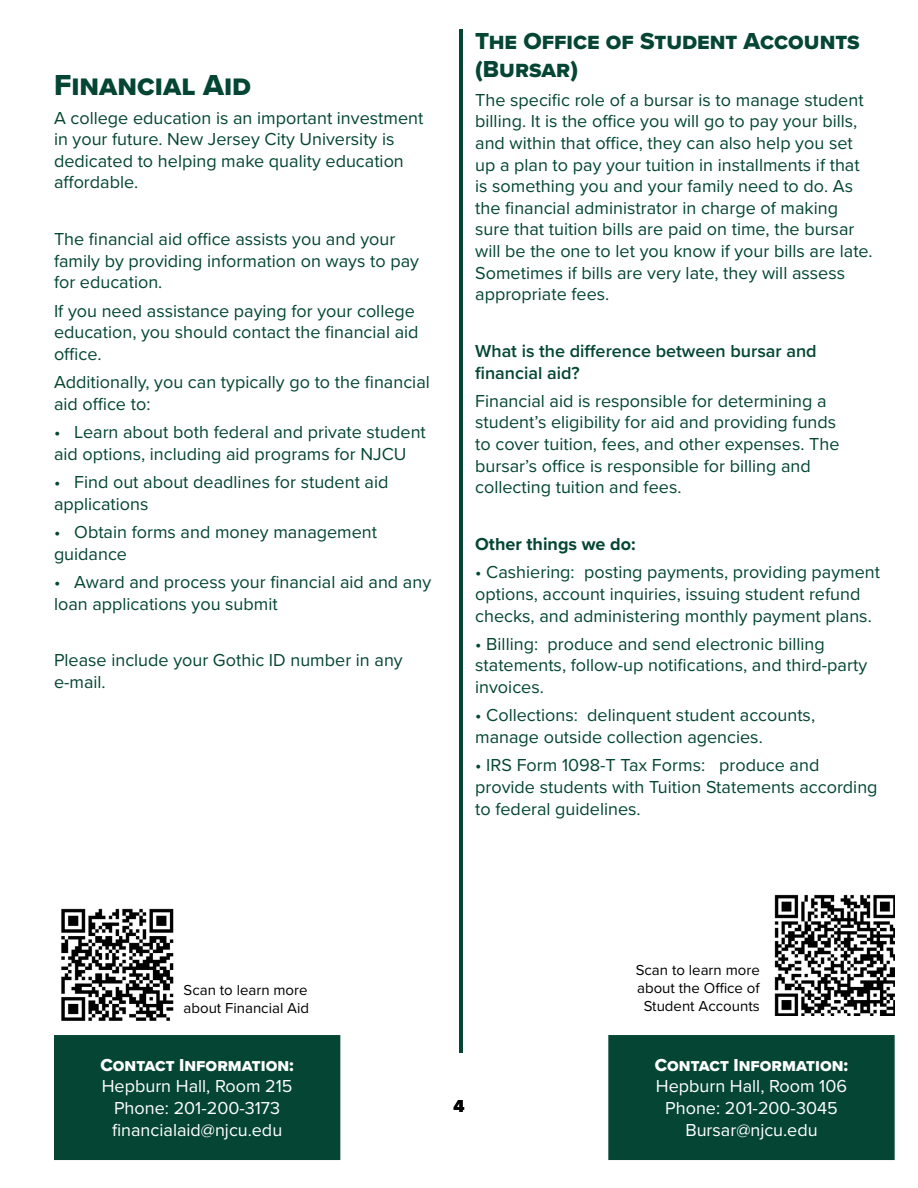
<style>
.page{position:relative;width:918px;height:1188px;background:#fff}
.page>*{position:absolute;margin:0;border:0;box-sizing:border-box;transform-origin:0 0}
.t1{font:30px "Proxima Nova Extrabld";color:#044633}
.t2{font:24px/28.8px "Proxima Nova Extrabld";color:#044633}
.t3{font:18px/21.6px "Proxima Nova";color:#044633}
.t4{font:18px "Proxima Nova";color:#fff}
.t5{font:600 18px/21.6px "Proxima Nova";color:#044633}
.t6{font:18px "Proxima Nova Extrabld";color:#fff}
.t7{font:700 18px "Proxima Nova";color:#044633}
.t8{font:18px "Proxima Nova Extrabld";color:#000}
.t9{font:15px/18px "Proxima Nova";color:#000}
</style>
<div class="page">
<hr style="left:459px;top:30px;width:3px;height:1023px;background:#044633">
<div style="left:608px;top:1035px;width:287px;height:125px;background:#044633;border:2px solid #044633"></div>
<div style="left:54px;top:1035px;width:286px;height:125px;background:#044633"></div>
<img style="left:61px;top:908px;width:113px;height:113px">
<img style="left:774px;top:894px;width:121px;height:121px">
<p class="t1" style="left:54px;top:63px;width:199px">Financial Aid</p>
<p class="t3" style="left:54px;top:106px;width:371px">A college education is an important investment in your future. New Jersey City University is dedicated to helping make quality education affordable.</p>
<p class="t3" style="left:54px;top:228px;width:367px">The financial aid office assists you and your family by providing information on ways to pay for education.</p>
<p class="t3" style="left:54px;top:299px;width:366px">If you need assistance paying for your college education, you should contact the financial aid office.</p>
<p class="t3" style="left:54px;top:371px;width:377px">Additionally, you can typically go to the financial aid office to:</p>
<p class="t3" style="left:54px;top:421px;width:373px">• Learn about both federal and private student aid options, including aid programs for NJCU</p>
<p class="t3" style="left:54px;top:471px;width:336px">• Find out about deadlines for student aid applications</p>
<p class="t3" style="left:54px;top:521px;width:325px">• Obtain forms and money management guidance</p>
<p class="t3" style="left:54px;top:570px;width:379px">• Award and process your financial aid and any loan applications you submit</p>
<p class="t3" style="left:54px;top:649px;width:350px">Please include your Gothic ID number in any e-mail.</p>
<p class="t2" style="left:475px;top:26px;width:386px">The Office of Student Accounts (Bursar)</p>
<p class="t3" style="left:475px;top:88px;width:399px">The specific role of a bursar is to manage student billing. It is the office you will go to pay your bills, and within that office, they can also help you set up a plan to pay your tuition in installments if that is something you and your family need to do. As the financial administrator in charge of making sure that tuition bills are paid on time, the bursar will be the one to let you know if your bills are late.<br>Sometimes if bills are very late, they will assess appropriate fees.</p>
<p class="t5" style="left:475px;top:340px;width:343px">What is the difference between bursar and financial aid?</p>
<p class="t3" style="left:475px;top:389px;width:366px">Financial aid is responsible for determining a student’s eligibility for aid and providing funds to cover tuition, fees, and other expenses. The bursar’s office is responsible for billing and collecting tuition and fees.</p>
<p class="t7" style="left:475px;top:531px;width:162px">Other things we do:</p>
<p class="t3" style="left:475px;top:561px;width:406px">• Cashiering: posting payments, providing payment options, account inquiries, issuing student refund checks, and administering monthly payment plans.</p>
<p class="t3" style="left:475px;top:632px;width:393px">• Billing: produce and send electronic billing statements, follow-up notifications, and third-party invoices.</p>
<p class="t3" style="left:475px;top:704px;width:341px">• Collections: delinquent student accounts, manage outside collection agencies.</p>
<p class="t3" style="left:475px;top:754px;width:404px">• IRS Form 1098-T Tax Forms: produce and provide students with Tuition Statements according to federal guidelines.</p>
<p class="t9" style="left:184px;top:980px;width:127px">Scan to learn more about Financial Aid</p>
<p class="t6" style="left:100px;top:1051px;width:195px">Contact Information:</p>
<p class="t4" style="left:102px;top:1073px;width:192px">Hepburn Hall, Room 215</p>
<p class="t4" style="left:114px;top:1095px;width:168px">Phone: 201-200-3173</p>
<p class="t4" style="left:112px;top:1116px;width:172px">financialaid@njcu.edu</p>
<p class="t8" style="left:453px;top:1092px;width:13px">4</p>
<p class="t9" style="left:636px;top:960px;width:126px;text-align:center">Scan to learn more about the Office of<br>Student Accounts</p>
<p class="t6" style="left:655px;top:1051px;width:195px">Contact Information:</p>
<p class="t4" style="left:656px;top:1073px;width:193px">Hepburn Hall, Room 106</p>
<p class="t4" style="left:665px;top:1095px;width:174px">Phone: 201-200-3045</p>
<p class="t4" style="left:685px;top:1116px;width:134px">Bursar@njcu.edu</p>
</div>
